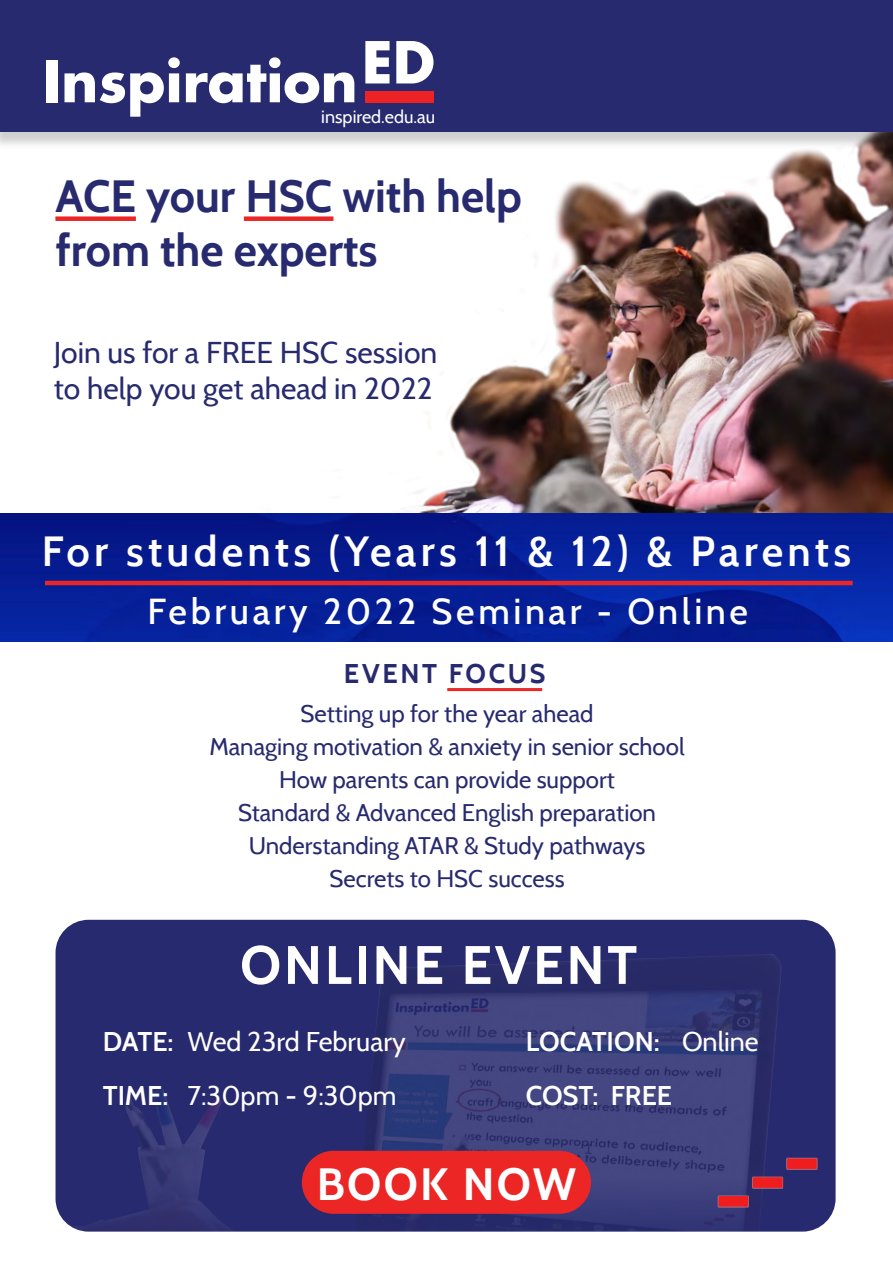
<style>
.page{position:relative;width:893px;height:1263px;background:#fff}
.page>*{position:absolute;margin:0;border:0;box-sizing:border-box;transform-origin:0 0}
.t1{font:700 54px "Cabin";letter-spacing:.05em;color:#fff}
.t2{font:700 45px/54px "Cabin";color:#272a6e}
.t3{font:700 45px "Cabin";letter-spacing:.05em;color:#fff}
.t4{font:600 42px "Cabin";letter-spacing:.1em;color:#fff}
.t5{font:500 36px "Cabin";letter-spacing:.1em;color:#fff}
.t6{font:30px/36px "Cabin";color:#272a6e}
.t7{font:27px/54px "Cabin";color:#fff}
.t8{font:600 27px/54px "Cabin";color:#fff}
.t9{font:700 27px "Cabin";letter-spacing:.1em;color:#272a6e}
.t10{font:24px/33px "Cabin";color:#272a6e;text-align:center}
.t11{font:18px "Cabin";color:#fff}
</style>
<div class="page">
<img style="left:243px;top:150px;width:650px;height:363px">
<div style="left:0;top:0;width:893px;height:150px;background:#000;opacity:.19"></div>
<div style="left:0;top:0;width:893px;height:131px;background:#272a6e"></div>
<div style="left:46px;top:60px;width:12px;height:42px;background:#fff"></div>
<svg style="left:64px;top:57px;width:116px;height:60px"></svg>
<svg style="left:186px;top:57px;width:168px;height:46px"></svg>
<svg style="left:365px;top:41px;width:25px;height:42px"></svg>
<svg style="left:396px;top:41px;width:38px;height:42px"></svg>
<div style="left:365px;top:91px;width:68px;height:11px;background:#ed2224"></div>
<img style="left:0;top:513px;width:893px;height:129px">
<hr style="left:45px;top:581px;width:808px;height:4px;background:#eb2625">
<div style="left:55px;top:216px;width:81px;height:5px;background:#eb2625"></div>
<div style="left:244px;top:216px;width:89px;height:5px;background:#eb2625"></div>
<img style="left:56px;top:920px;width:780px;height:311px">
<div style="left:302px;top:1151px;width:289px;height:63px;background:#eb2625;border-radius:32px"></div>
<img style="left:696px;top:1145px;width:133px;height:74px">
<hr style="left:447px;top:688px;width:95px;height:3px;background:#eb2625">
<p class="t11" style="left:321px;top:105px;width:115px">inspired.edu.au</p>
<h2 class="t2" style="left:55px;top:169px;width:468px">ACE your HSC with help from the experts</h2>
<p class="t6" style="left:54px;top:334px;width:385px">Join us for a FREE HSC session to help you get ahead in 2022</p>
<h3 class="t4" style="left:42px;top:525px;width:811px">For students (Years 11 &amp; 12) &amp; Parents</h3>
<h3 class="t5" style="left:147px;top:590px;width:602px">February 2022 Seminar - Online</h3>
<p class="t9" style="left:344px;top:657px;width:203px">EVENT FOCUS</p>
<p class="t10" style="left:209px;top:697px;width:477px">Setting up for the year ahead<br>Managing motivation &amp; anxiety in senior school How parents can provide support<br>Standard &amp; Advanced English preparation Understanding ATAR &amp; Study pathways Secrets to HSC success</p>
<h1 class="t1" style="left:240px;top:932px;width:399px">ONLINE EVENT</h1>
<p class="t8" style="left:103px;top:1014px;width:72px">DATE:<br>TIME:</p>
<p class="t7" style="left:188px;top:1014px;width:220px">Wed 23rd February<br>7:30pm - 9:30pm</p>
<p class="t8" style="left:526px;top:1014px;width:148px">LOCATION:<br>COST: FREE</p>
<p class="t7" style="left:682px;top:1014px;width:78px">Online</p>
<h2 class="t3" style="left:317px;top:1157px;width:261px">BOOK NOW</h2>
</div>
